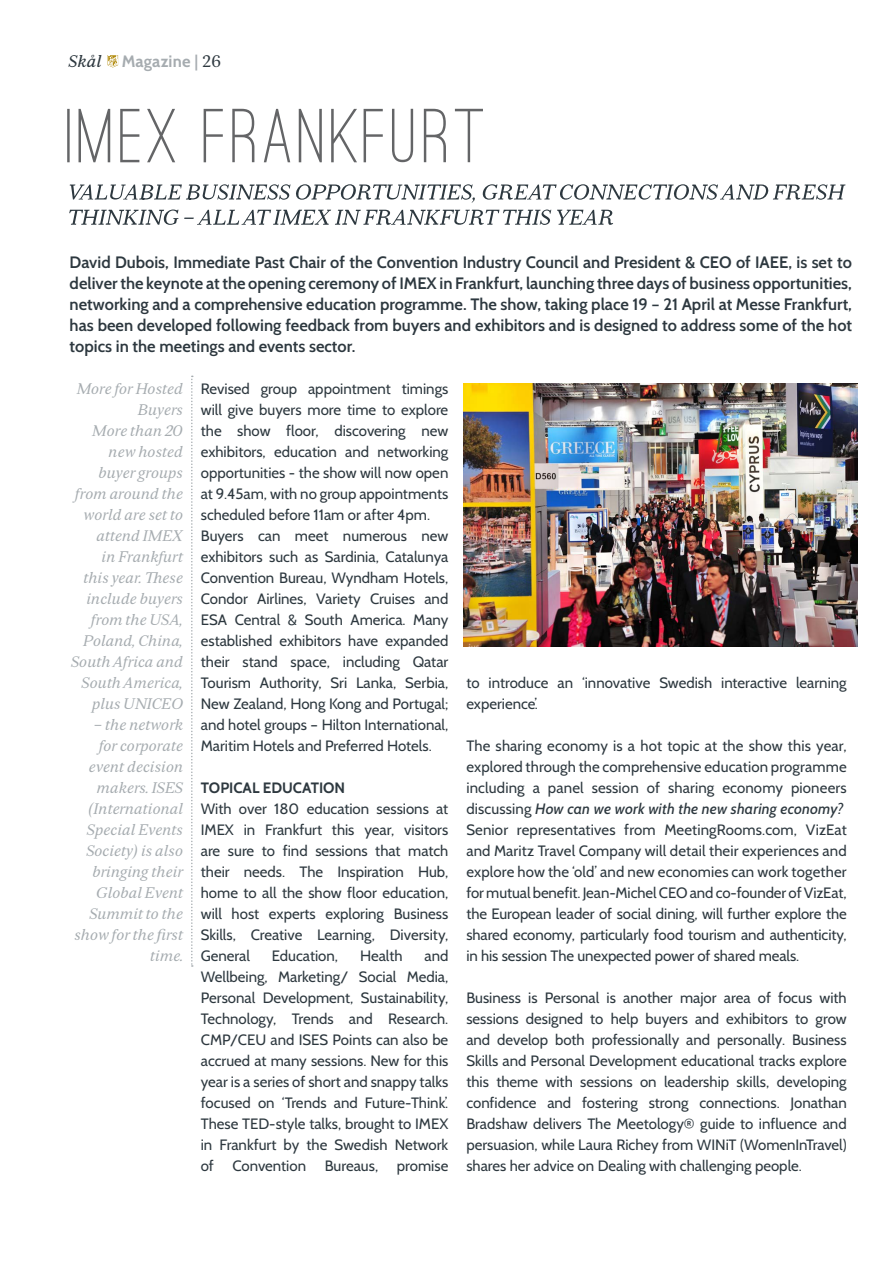
<style>
.page{position:relative;width:893px;height:1263px;background:#fff}
.page>*{position:absolute;margin:0;border:0;box-sizing:border-box;transform-origin:0 0}
.t1{font:600 16.5px/21px "Cabin";color:#2d383f;text-align:justify}
.t2{font:700 16.5px "Cabin";letter-spacing:.01em;color:#a6acb0}
.t3{font:15px/21px "Cabin";color:#2d383f}
.t4{font:italic 15px/21px "Serif 12 Beta";color:#a6acb0;text-align:right}
.t5{font:700 15px "Cabin";color:#2d383f}
.s1{font-family:"Serif 6 Beta";font-weight:400;font-style:italic;color:#2d383f}
.s2{font-family:"Serif 12 Beta";font-weight:400;color:#2d383f}
.s3{font-weight:500;font-style:italic}
</style>
<div class="page">
<svg style="left:191px;top:376px;width:2px;height:591px"></svg>
<svg style="left:69px;top:209px;width:544px;height:16px"></svg>
<svg style="left:70px;top:184px;width:775px;height:19px"></svg>
<img style="left:463px;top:383px;width:395px;height:263px">
<svg style="left:67px;top:109px;width:416px;height:53px"></svg>
<svg style="left:108px;top:55px;width:10px;height:12px"></svg>
<p class="t2" style="left:68px;top:51px;width:155px"><span class="s1">Skål</span> Magazine | <span class="s2">26</span></p>
<p class="t1" style="left:70px;top:252px;width:784px">David Dubois, Immediate Past Chair of the Convention Industry Council and President &amp; CEO of IAEE, is set to deliver the keynote at the opening ceremony of IMEX in Frankfurt, launching three days of business opportunities, networking and a comprehensive education programme. The show, taking place 19 – 21 April at Messe Frankfurt, has been developed following feedback from buyers and exhibitors and is designed to address some of the hot topics in the meetings and events sector.</p>
<p class="t4" style="left:71px;top:379px;width:114px">More for Hosted<br>Buyers<br>More than 20 new hosted buyer groups from around the world are set to attend IMEX<br>in Frankfurt<br>this year. These include buyers from the USA,<br>Poland, China,<br>South Africa and<br>South America, plus UNICEO</p>
<p class="t4" style="left:74px;top:715px;width:110px">– the network for corporate event decision makers. ISES (International<br>Special Events<br>Society) is also bringing their<br>Global Event<br>Summit to the show for the first time.</p>
<p class="t3" style="left:201px;top:378px;width:249px">Revised group appointment timings will give buyers more time to explore the show floor, discovering new exhibitors, education and networking opportunities - the show will now open at 9.45am, with no group appointments scheduled before 11am or after 4pm.<br>Buyers can meet numerous new exhibitors such as Sardinia, Catalunya Convention Bureau, Wyndham Hotels, Condor Airlines, Variety Cruises and ESA Central &amp; South America. Many established exhibitors have expanded their stand space, including Qatar Tourism Authority, Sri Lanka, Serbia, New Zealand, Hong Kong and Portugal; and hotel groups – Hilton International, Maritim Hotels and Preferred Hotels.</p>
<p class="t5" style="left:201px;top:779px;width:146px">TOPICAL EDUCATION</p>
<p class="t3" style="left:201px;top:798px;width:249px;text-align:justify">With over 180 education sessions at IMEX in Frankfurt this year, visitors are sure to find sessions that match their needs. The Inspiration Hub, home to all the show floor education, will host experts exploring Business Skills, Creative Learning, Diversity, General</p>
<p class="t3" style="left:201px;top:945px;width:249px;text-align:justify;text-indent:224px">and Wellbeing, Marketing/ Social Media, Personal Development, Sustainability, Technology, Trends and Research.<br>CMP/CEU and ISES Points can also be accrued at many sessions. New for this year is a series of short and snappy talks focused on ‘Trends and Future-Think’.<br>These TED-style talks, brought to IMEX in Frankfurt by the Swedish Network of Convention Bureaus, promise</p>
<p class="t3" style="left:272px;top:945px;width:68px">Education,</p>
<p class="t3" style="left:360px;top:945px;width:44px">Health</p>
<p class="t3" style="left:466px;top:672px;width:382px">to introduce an ‘innovative Swedish interactive learning experience’.</p>
<p class="t3" style="left:466px;top:735px;width:382px">The sharing economy is a hot topic at the show this year, explored through the comprehensive education programme including a panel session of sharing economy pioneers discussing <span class="s3">How can we work with the new sharing economy?<br></span>Senior representatives from MeetingRooms.com, VizEat and Maritz Travel Company will detail their experiences and explore how the ‘old’ and new economies can work together for mutual benefit. Jean-Michel CEO and co-founder of VizEat, the European leader of social dining, will further explore the shared economy, particularly food tourism and authenticity, in his session The unexpected power of shared meals.</p>
<p class="t3" style="left:466px;top:987px;width:382px;text-align:justify">Business is Personal is another major area of focus with sessions designed to help buyers and exhibitors to grow and develop both professionally and personally. Business Skills and Personal Development educational tracks explore this theme with sessions on leadership skills, developing confidence and fostering strong connections. Jonathan Bradshaw delivers The Meetology® guide to influence and persuasion, while Laura Richey from WINiT (WomenInTravel) shares her advice on Dealing with challenging people.</p>
</div>
